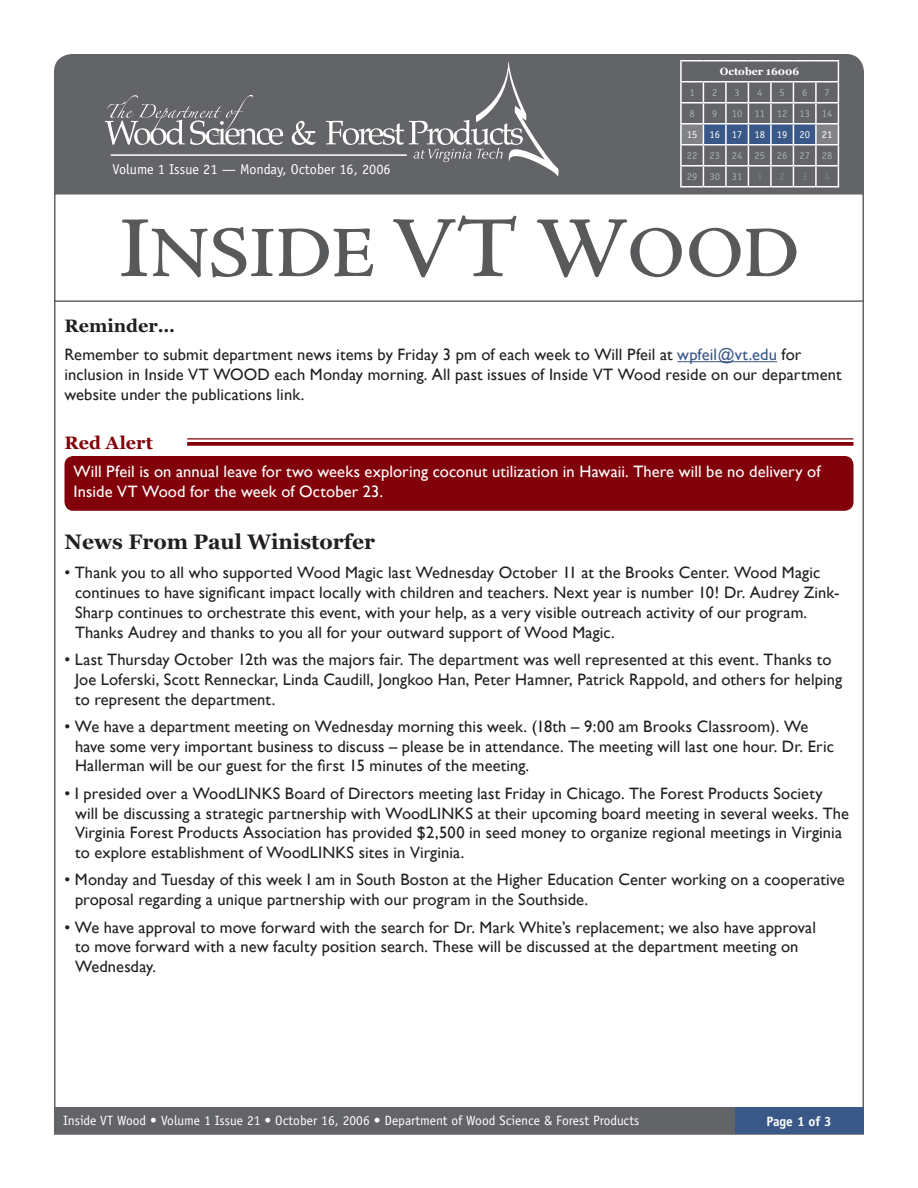
<style>
.page{position:relative;width:918px;height:1188px;background:#fff}
.page>*{position:absolute;margin:0;border:0;box-sizing:border-box;transform-origin:0 0}
.t1{font:600 75px "Adobe Jenson";color:#58595b}
.Header_12{font:700 21px "Georgia";color:#231f20}
.Header_14{font:700 18px "Georgia";color:#231f20}
.Red_Alert-Header{font:700 18px "Georgia";color:#820009}
.Bullet_Body_p5{font:16.5px/19.8px "Gill Sans";letter-spacing:.005em;color:#231f20}
.Body_1p6{font:16.5px/19.8px "Gill Sans";letter-spacing:.005em;color:#231f20}
.Bullet_Body_1p6{font:16.5px/19.8px "Gill Sans";letter-spacing:.005em;color:#231f20}
.Red_Alert-Body{font:16.5px/19.8px "Gill Sans";letter-spacing:.005em;color:#fff}
.t2{font:14.25px "Officina Sans";color:#fff}
.t3{font:13.5px "Officina Sans";color:#fff}
.t4{font:700 13.5px "Officina Sans";letter-spacing:-.01em;color:#fff}
.t5{font:10.5px "Officina Sans";color:#acaeb0}
.t6{font:10.5px "Officina Sans";color:#fff}
.t7{font:700 10.5px "Georgia";color:#fff}
.t8{font:10.5px "Officina Sans";color:#808285}
.s1{font-size:90px}
.s2{color:#395888}
</style>
<div class="page">
<div style="left:64px;top:456px;width:790px;height:55px;background:#820009"></div>
<hr style="left:187px;top:438px;width:667px;height:2px;background:#820009">
<svg style="left:187px;top:442px;width:667px;height:4px;background:#890f17"></svg>
<hr style="left:677px;top:361px;width:100px;height:1px;background:#395888">
<div style="left:734px;top:1107px;width:130px;height:27px;background:#395888"></div>
<div style="left:54px;top:1107px;width:680px;height:27px;background:#636467"></div>
<div style="left:54px;top:54px;width:810px;height:139px;background:#636467"></div>
<svg style="left:105px;top:95px;width:178px;height:50px;background:#7d7e81"></svg>
<svg style="left:292px;top:121px;width:24px;height:24px"></svg>
<svg style="left:326px;top:62px;width:232px;height:114px;background:#717275"></svg>
<hr style="left:111px;top:154px;width:296px;height:2px;background:#fff">
<div style="left:54px;top:193px;width:810px;height:109px;border:2px solid #636467"></div>
<svg style="left:680px;top:60px;width:159px;height:127px;background:#757980"></svg>
<p class="t7" style="left:720px;top:66px;width:81px">October 16006</p>
<p class="t5" style="left:690px;top:86px;width:7px">1</p>
<p class="t5" style="left:712px;top:86px;width:7px">2</p>
<p class="t5" style="left:735px;top:86px;width:7px">3</p>
<p class="t5" style="left:757px;top:86px;width:7px">4</p>
<p class="t5" style="left:780px;top:86px;width:7px">5</p>
<p class="t5" style="left:802px;top:86px;width:7px">6</p>
<p class="t5" style="left:825px;top:86px;width:7px">7</p>
<p class="t5" style="left:690px;top:107px;width:7px">8</p>
<p class="t5" style="left:712px;top:107px;width:7px">9</p>
<p class="t5" style="left:732px;top:107px;width:12px">10</p>
<p class="t5" style="left:754px;top:107px;width:12px">11</p>
<p class="t5" style="left:777px;top:107px;width:12px">12</p>
<p class="t5" style="left:799px;top:107px;width:12px">13</p>
<p class="t5" style="left:822px;top:107px;width:12px">14</p>
<p class="t6" style="left:687px;top:128px;width:12px">15</p>
<p class="t6" style="left:709px;top:128px;width:12px">16</p>
<p class="t6" style="left:732px;top:128px;width:12px">17</p>
<p class="t6" style="left:754px;top:128px;width:12px">18</p>
<p class="t6" style="left:777px;top:128px;width:12px">19</p>
<p class="t6" style="left:799px;top:128px;width:12px">20</p>
<p class="t6" style="left:822px;top:128px;width:12px">21</p>
<p class="t5" style="left:687px;top:149px;width:12px">22</p>
<p class="t5" style="left:709px;top:149px;width:12px">23</p>
<p class="t5" style="left:732px;top:149px;width:12px">24</p>
<p class="t5" style="left:754px;top:149px;width:12px">25</p>
<p class="t5" style="left:777px;top:149px;width:12px">26</p>
<p class="t5" style="left:799px;top:149px;width:12px">27</p>
<p class="t5" style="left:822px;top:149px;width:12px">28</p>
<p class="t5" style="left:687px;top:170px;width:12px">29</p>
<p class="t5" style="left:709px;top:170px;width:12px">30</p>
<p class="t5" style="left:732px;top:170px;width:12px">31</p>
<p class="t8" style="left:757px;top:170px;width:7px">1</p>
<p class="t8" style="left:780px;top:170px;width:7px">2</p>
<p class="t8" style="left:802px;top:170px;width:7px">3</p>
<p class="t2" style="left:112px;top:161px;width:280px">Volume 1 Issue 21 — Monday, October 16, 2006</p>
<p class="t1" style="left:119px;top:213px;width:682px"><span class="s1">I</span>NSIDE <span class="s1">VT W</span>OOD</p>
<p class="Header_14" style="left:64px;top:315px;width:112px">Reminder…</p>
<p class="Body_1p6" style="left:64px;top:345px;width:779px">Remember to submit department news items by Friday 3 pm of each week to Will Pfeil at <span class="s2">wpfeil@vt.edu</span> for inclusion in Inside VT WOOD each Monday morning. All past issues of Inside VT Wood reside on our department website under the publications link.</p>
<p class="Red_Alert-Header" style="left:64px;top:432px;width:90px">Red Alert</p>
<p class="Red_Alert-Body" style="left:74px;top:462px;width:748px">Will Pfeil is on annual leave for two weeks exploring coconut utilization in Hawaii. There will be no delivery of<br>Inside VT Wood for the week of October 23.</p>
<p class="Header_12" style="left:64px;top:530px;width:312px">News From Paul Winistorfer</p>
<p class="Bullet_Body_p5" style="left:75px;top:563px;width:766px;text-indent:-10px">• Thank you to all who supported Wood Magic last Wednesday October 11 at the Brooks Center. Wood Magic continues to have significant impact locally with children and teachers. Next year is number 10! Dr. Audrey Zink-Sharp continues to orchestrate this event, with your help, as a very visible outreach activity of our program.<br>Thanks Audrey and thanks to you all for your outward support of Wood Magic.</p>
<p class="Bullet_Body_p5" style="left:75px;top:649px;width:769px;text-indent:-10px">• Last Thursday October 12th was the majors fair. The department was well represented at this event. Thanks to<br>Joe Loferski, Scott Renneckar, Linda Caudill, Jongkoo Han, Peter Hamner, Patrick Rappold, and others for helping to represent the department.</p>
<p class="Bullet_Body_p5" style="left:75px;top:716px;width:760px;text-indent:-10px">• We have a department meeting on Wednesday morning this week. (18th – 9:00 am Brooks Classroom). We have some very important business to discuss – please be in attendance. The meeting will last one hour. Dr. Eric<br>Hallerman will be our guest for the first 15 minutes of the meeting.</p>
<p class="Bullet_Body_p5" style="left:75px;top:783px;width:775px;text-indent:-10px">• I presided over a WoodLINKS Board of Directors meeting last Friday in Chicago. The Forest Products Society will be discussing a strategic partnership with WoodLINKS at their upcoming board meeting in several weeks. The Virginia Forest Products Association has provided $2,500 in seed money to organize regional meetings in Virginia to explore establishment of WoodLINKS sites in Virginia.</p>
<p class="Bullet_Body_p5" style="left:75px;top:870px;width:771px;text-indent:-10px">• Monday and Tuesday of this week I am in South Boston at the Higher Education Center working on a cooperative proposal regarding a unique partnership with our program in the Southside.</p>
<p class="Bullet_Body_1p6" style="left:75px;top:917px;width:742px;text-indent:-10px">• We have approval to move forward with the search for Dr. Mark White’s replacement; we also have approval to move forward with a new faculty position search. These will be discussed at the department meeting on<br>Wednesday.</p>
<p class="t3" style="left:63px;top:1113px;width:578px">Inside VT Wood • Volume 1 Issue 21 • October 16, 2006 • Department of Wood Science &amp; Forest Products</p>
<p class="t4" style="left:767px;top:1113px;width:67px">Page 1 of 3</p>
</div>
